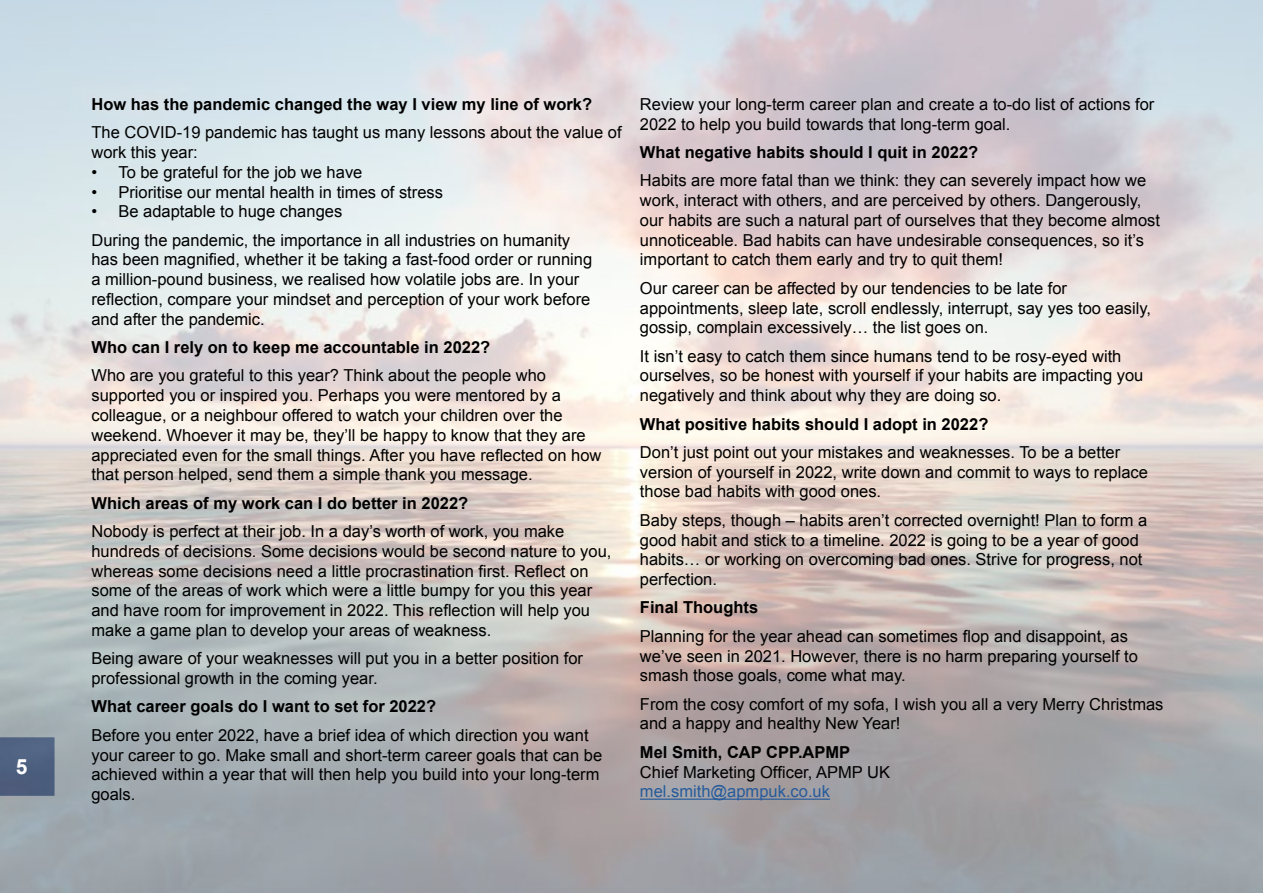
<style>
.page{position:relative;width:1263px;height:893px;background:#fff}
.page>*{position:absolute;margin:0;border:0;box-sizing:border-box;transform-origin:0 0}
.t1{font:700 21px "Arial";color:#fff}
.t2{font:16.5px/19.8px "Arial";color:#000}
.t3{font:700 16.5px "Arial";color:#000}
.t4{font:16.5px "Arial";color:#275b9b}
</style>
<div class="page">
<img style="left:0;top:0;width:1263px;height:893px">
<hr style="left:640px;top:798px;width:190px;height:2px;background:#275b9b">
<p class="t1" style="left:16px;top:753px;width:13px">5</p>
<p class="t3" style="left:91px;top:93px;width:502px">How has the pandemic changed the way I view my line of work?</p>
<p class="t2" style="left:91px;top:123px;width:532px">The COVID-19 pandemic has taught us many lessons about the value of work this year:</p>
<p class="t2" style="left:91px;top:162px;width:272px">• To be grateful for the job we have</p>
<p class="t2" style="left:91px;top:182px;width:353px">• Prioritise our mental health in times of stress</p>
<p class="t2" style="left:91px;top:198px;width:480px;line-height:28.3px">• Be adaptable to huge changes<br>During the pandemic, the importance in all industries on humanity</p>
<p class="t2" style="left:91px;top:250px;width:502px">has been magnified, whether it be taking a fast-food order or running a million-pound business, we realised how volatile jobs are. In your reflection, compare your mindset and perception of your work before and after the pandemic.</p>
<p class="t3" style="left:91px;top:336px;width:400px">Who can I rely on to keep me accountable in 2022?</p>
<p class="t2" style="left:91px;top:366px;width:511px">Who are you grateful to this year? Think about the people who supported you or inspired you. Perhaps you were mentored by a colleague, or a neighbour offered to watch your children over the weekend. Whoever it may be, they’ll be happy to know that they are appreciated even for the small things. After you have reflected on how that person helped, send them a simple thank you message.</p>
<p class="t3" style="left:91px;top:492px;width:378px">Which areas of my work can I do better in 2022?</p>
<p class="t2" style="left:91px;top:521px;width:522px">Nobody is perfect at their job. In a day’s worth of work, you make hundreds of decisions. Some decisions would be second nature to you, whereas some decisions need a little procrastination first. Reflect on some of the areas of work which were a little bumpy for you this year and have room for improvement in 2022. This reflection will help you make a game plan to develop your areas of weakness.</p>
<p class="t2" style="left:91px;top:649px;width:493px">Being aware of your weaknesses will put you in a better position for professional growth in the coming year.</p>
<p class="t3" style="left:91px;top:696px;width:346px">What career goals do I want to set for 2022?</p>
<p class="t2" style="left:91px;top:725px;width:512px">Before you enter 2022, have a brief idea of which direction you want your career to go. Make small and short-term career goals that can be achieved within a year that will then help you build into your long-term goals.</p>
<p class="t2" style="left:640px;top:94px;width:516px">Review your long-term career plan and create a to-do list of actions for<br>2022 to help you build towards that long-term goal.</p>
<p class="t3" style="left:640px;top:141px;width:340px">What negative habits should I quit in 2022?</p>
<p class="t2" style="left:640px;top:171px;width:521px">Habits are more fatal than we think: they can severely impact how we work, interact with others, and are perceived by others. Dangerously, our habits are such a natural part of ourselves that they become almost unnoticeable. Bad habits can have undesirable consequences, so it’s important to catch them early and try to quit them!</p>
<p class="t2" style="left:640px;top:278px;width:513px">Our career can be affected by our tendencies to be late for appointments, sleep late, scroll endlessly, interrupt, say yes too easily, gossip, complain excessively… the list goes on.</p>
<p class="t2" style="left:640px;top:346px;width:505px">It isn’t easy to catch them since humans tend to be rosy-eyed with ourselves, so be honest with yourself if your habits are impacting you negatively and think about why they are doing so.</p>
<p class="t3" style="left:640px;top:413px;width:350px">What positive habits should I adopt in 2022?</p>
<p class="t2" style="left:640px;top:442px;width:510px">Don’t just point out your mistakes and weaknesses. To be a better version of yourself in 2022, write down and commit to ways to replace those bad habits with good ones.</p>
<p class="t2" style="left:640px;top:510px;width:509px">Baby steps, though – habits aren’t corrected overnight! Plan to form a good habit and stick to a timeline. 2022 is going to be a year of good habits… or working on overcoming bad ones. Strive for progress, not perfection.</p>
<p class="t3" style="left:640px;top:597px;width:120px">Final Thoughts</p>
<p class="t2" style="left:640px;top:626px;width:499px">Planning for the year ahead can sometimes flop and disappoint, as we’ve seen in 2021. However, there is no harm preparing yourself to smash those goals, come what may.</p>
<p class="t2" style="left:640px;top:694px;width:525px">From the cosy comfort of my sofa, I wish you all a very Merry Christmas and a happy and healthy New Year!</p>
<p class="t3" style="left:640px;top:741px;width:212px">Mel Smith, CAP CPP.APMP</p>
<p class="t2" style="left:640px;top:762px;width:252px">Chief Marketing Officer, APMP UK</p>
<p class="t4" style="left:640px;top:781px;width:192px">mel.smith@apmpuk.co.uk</p>
</div>
